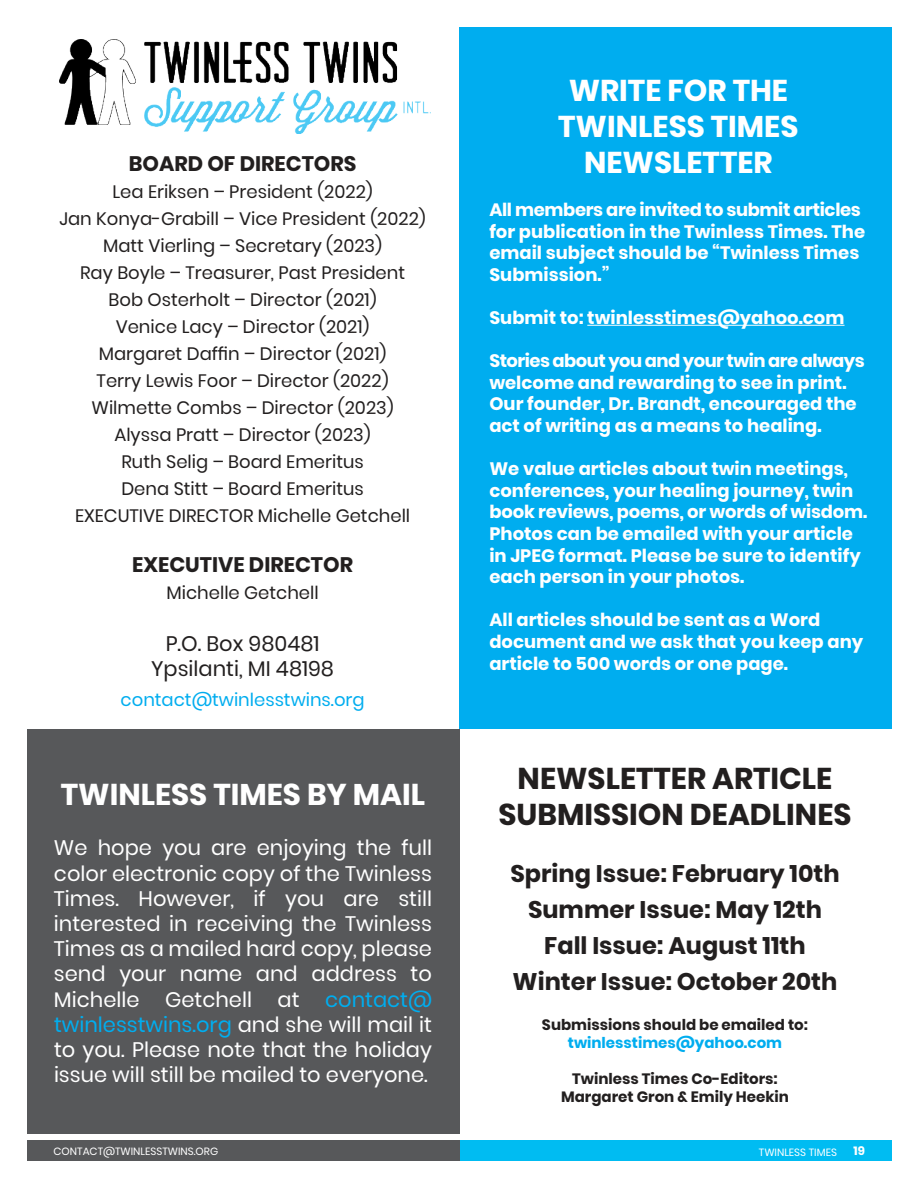
<style>
.page{position:relative;width:918px;height:1188px;background:#fff}
.page>*{position:absolute;margin:0;border:0;box-sizing:border-box;transform-origin:0 0}
.t1{font:700 30px/36px "Poppins";color:#fff;text-align:center}
.t2{font:700 30px/36px "Poppins";color:#221f1f;text-align:center}
.t3{font:700 24px/36px "Poppins";color:#221f1f;text-align:center}
.t4{font:21px/25.2px "Poppins";color:#fff;text-align:justify}
.t5{font:700 21px "Poppins";color:#221f1f}
.t6{font:21px/25.2px "Poppins";color:#221f1f;text-align:center}
.t7{font:700 18px/21.6px "Poppins";color:#fff}
.t8{font:18px/27px "Poppins";color:#221f1f;text-align:center}
.t9{font:18px "Poppins";color:#00adef}
.t10{font:700 15px/18px "Poppins";color:#221f1f;text-align:center}
.t11{font:700 15px "Poppins";color:#00adef}
.t12{font:700 12px "Poppins";color:#fff}
.t13{font:10.5px "Poppins";color:#fff}
.s1{color:#00adef}
</style>
<div class="page">
<div style="left:459px;top:1141px;width:432px;height:20px;background:#00bcf2"></div>
<div style="left:27px;top:1141px;width:432px;height:20px;background:#57585a"></div>
<div style="left:459px;top:27px;width:432px;height:702px;background:#00adef"></div>
<hr style="left:587px;top:325px;width:258px;height:1px;background:#fff">
<div style="left:27px;top:729px;width:432px;height:405px;background:#57585a"></div>
<img style="left:59px;top:39px;width:372px;height:94px">
<p class="t5" style="left:129px;top:150px;width:229px">BOARD OF DIRECTORS</p>
<p class="t8" style="left:59px;top:178px;width:368px">Lea Eriksen – President (2022)<br>Jan Konya-Grabill – Vice President (2022)<br>Matt Vierling – Secretary (2023)<br>Ray Boyle – Treasurer, Past President<br>Bob Osterholt – Director (2021)<br>Venice Lacy – Director (2021)<br>Margaret Daffin – Director (2021)<br>Terry Lewis Foor – Director (2022)<br>Wilmette Combs – Director (2023)<br>Alyssa Pratt – Director (2023)<br>Ruth Selig – Board Emeritus<br>Dena Stitt – Board Emeritus<br>EXECUTIVE DIRECTOR Michelle Getchell</p>
<p class="t5" style="left:132px;top:551px;width:222px">EXECUTIVE DIRECTOR</p>
<p class="t8" style="left:166px;top:579px;width:154px">Michelle Getchell</p>
<p class="t6" style="left:151px;top:631px;width:184px">P.O. Box 980481<br>Ypsilanti, MI 48198</p>
<p class="t9" style="left:121px;top:690px;width:246px">contact@twinlesstwins.org</p>
<h1 class="t1" style="left:61px;top:776px;width:366px">TWINLESS TIMES BY MAIL</h1>
<p class="t4" style="left:54px;top:836px;width:380px">We hope you are enjoying the full color electronic copy of the Twinless Times. However, if you are still interested in receiving the Twinless Times as a mailed hard copy, please send your name and address to Michelle Getchell at <span class="s1">contact@ twinlesstwins.org</span> and she will mail it to you. Please note that the holiday issue will still be mailed to everyone.</p>
<h1 class="t1" style="left:558px;top:72px;width:242px">WRITE FOR THE<br>TWINLESS TIMES<br>NEWSLETTER</h1>
<p class="t7" style="left:489px;top:199px;width:377px">All members are invited to submit articles for publication in the Twinless Times. The email subject should be “Twinless Times Submission.”</p>
<p class="t7" style="left:489px;top:307px;width:357px">Submit to: twinlesstimes@yahoo.com</p>
<p class="t7" style="left:489px;top:350px;width:377px">Stories about you and your twin are always welcome and rewarding to see in print.<br>Our founder, Dr. Brandt, encouraged the act of writing as a means to healing.</p>
<p class="t7" style="left:489px;top:458px;width:380px">We value articles about twin meetings, conferences, your healing journey, twin book reviews, poems, or words of wisdom.<br>Photos can be emailed with your article in JPEG format. Please be sure to identify each person in your photos.</p>
<p class="t7" style="left:489px;top:609px;width:375px">All articles should be sent as a Word document and we ask that you keep any article to 500 words or one page.</p>
<h1 class="t2" style="left:498px;top:760px;width:355px">NEWSLETTER ARTICLE<br>SUBMISSION DEADLINES</h1>
<h2 class="t3" style="left:510px;top:856px;width:331px">Spring Issue: February 10th<br>Summer Issue: May 12th<br>Fall Issue: August 11th<br>Winter Issue: October 20th</h2>
<p class="t10" style="left:542px;top:1016px;width:268px">Submissions should be emailed to:</p>
<p class="t11" style="left:568px;top:1033px;width:216px">twinlesstimes@yahoo.com</p>
<p class="t10" style="left:561px;top:1070px;width:229px">Twinless Times Co-Editors:<br>Margaret Gron &amp; Emily Heekin</p>
<p class="t13" style="left:54px;top:1147px;width:166px">CONTACT@TWINLESSTWINS.ORG</p>
<p class="t13" style="left:759px;top:1147px;width:80px">TWINLESS TIMES</p>
<p class="t12" style="left:854px;top:1144px;width:13px">19</p>
</div>
